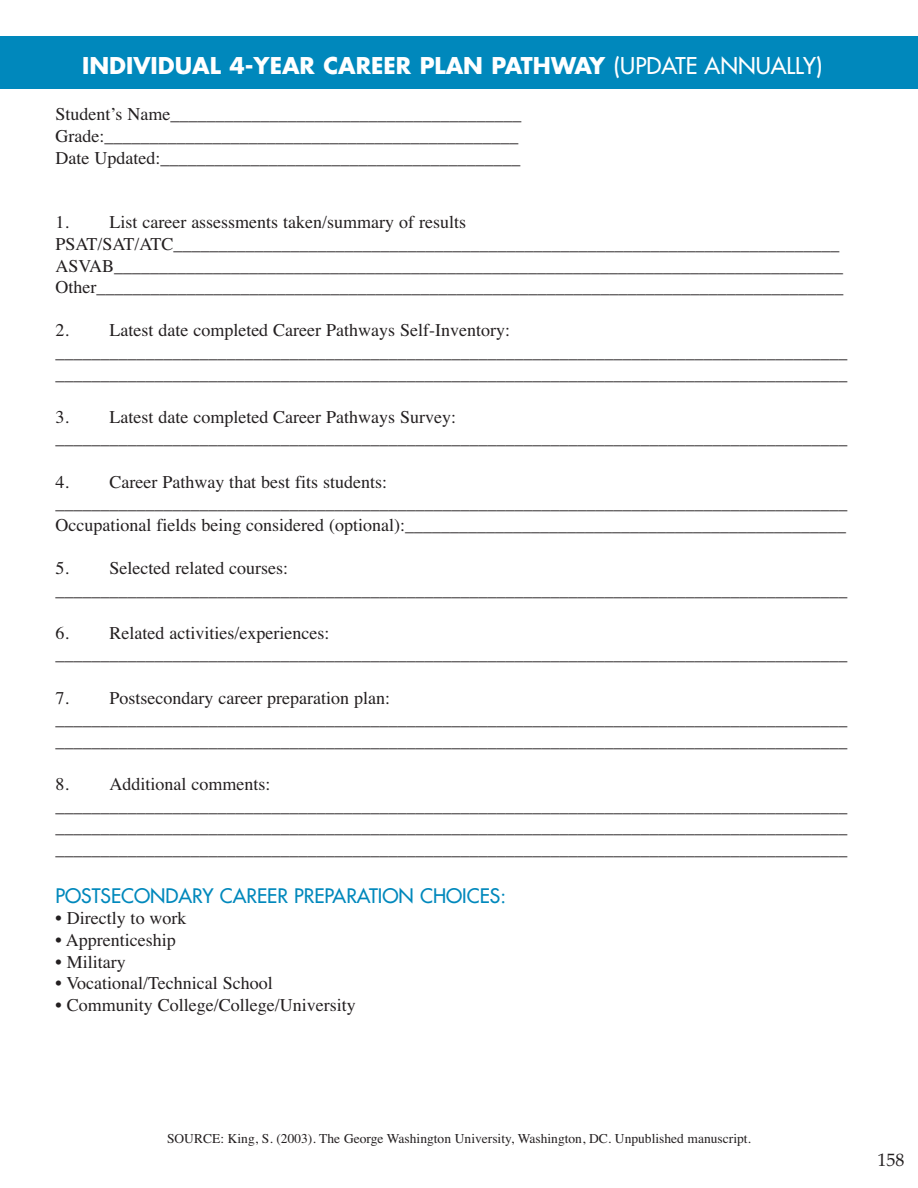
<style>
.page{position:relative;width:918px;height:1188px;background:#fff}
.page>*{position:absolute;margin:0;border:0;box-sizing:border-box;transform-origin:0 0}
.t1{font:700 22.5px "Futura";color:#fff}
.t2{font:19.5px "Futura";color:#0088bc}
.t3{font:18px/21.6px "Times";color:#231f20}
.t4{font:18px "Palatino";color:#231f20}
.t5{font:13.5px "Times";color:#231f20}
.s1{font-weight:400}
</style>
<div class="page">
<div style="left:0;top:37px;width:918px;height:52px;background:#0088bc"></div>
<p class="t1" style="left:82px;top:55px;width:742px">INDIVIDUAL 4-YEAR CAREER PLAN PATHWAY <span class="s1">(UPDATE ANNUALLY)</span></p>
<p class="t3" style="left:56px;top:105px;width:467px">Student’s Name_______________________________________<br>Grade:______________________________________________<br>Date Updated:________________________________________</p>
<p class="t3" style="left:56px;top:213px;width:789px">1. List career assessments taken/summary of results PSAT/SAT/ATC__________________________________________________________________________ ASVAB_________________________________________________________________________________ Other___________________________________________________________________________________</p>
<p class="t3" style="left:56px;top:321px;width:793px">2. Latest date completed Career Pathways Self-Inventory: ________________________________________________________________________________________ ________________________________________________________________________________________</p>
<p class="t3" style="left:56px;top:408px;width:793px">3. Latest date completed Career Pathways Survey: ________________________________________________________________________________________</p>
<p class="t3" style="left:56px;top:472px;width:793px">4. Career Pathway that best fits students: ________________________________________________________________________________________<br>Occupational fields being considered (optional):_________________________________________________</p>
<p class="t3" style="left:56px;top:559px;width:793px">5. Selected related courses: ________________________________________________________________________________________</p>
<p class="t3" style="left:56px;top:624px;width:793px">6. Related activities/experiences: ________________________________________________________________________________________</p>
<p class="t3" style="left:56px;top:688px;width:793px">7. Postsecondary career preparation plan: ________________________________________________________________________________________ ________________________________________________________________________________________</p>
<p class="t3" style="left:56px;top:775px;width:793px">8. Additional comments: ________________________________________________________________________________________ ________________________________________________________________________________________ ________________________________________________________________________________________</p>
<p class="t2" style="left:56px;top:886px;width:452px">POSTSECONDARY CAREER PREPARATION CHOICES:</p>
<p class="t3" style="left:56px;top:909px;width:133px">• Directly to work</p>
<p class="t3" style="left:56px;top:931px;width:122px">• Apprenticeship</p>
<p class="t3" style="left:56px;top:953px;width:72px">• Military</p>
<p class="t3" style="left:56px;top:974px;width:219px">• Vocational/Technical School</p>
<p class="t3" style="left:56px;top:996px;width:302px">• Community College/College/University</p>
<p class="t5" style="left:167px;top:1134px;width:585px">SOURCE: King, S. (2003). The George Washington University, Washington, DC. Unpublished manuscript.</p>
<p class="t4" style="left:878px;top:1153px;width:28px">158</p>
</div>
